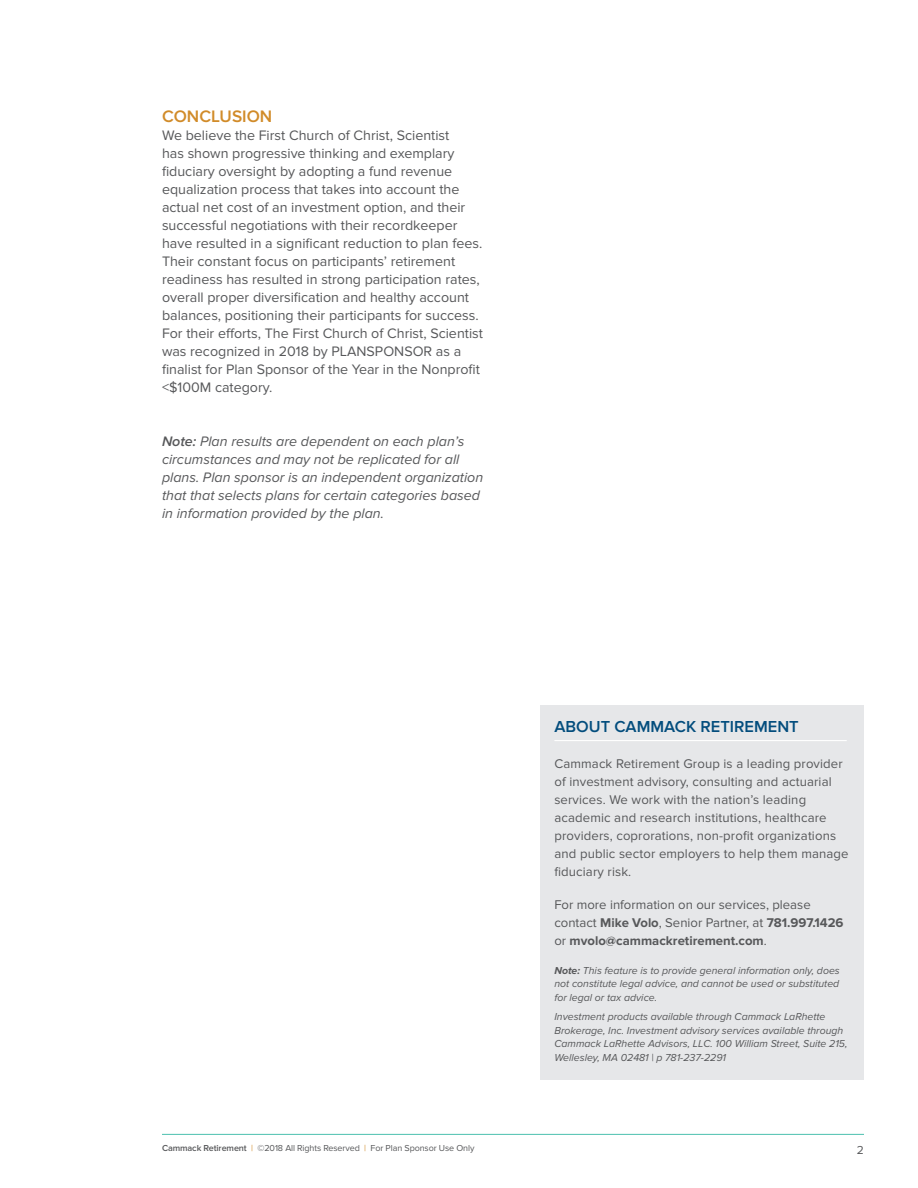
<style>
.page{position:relative;width:918px;height:1188px;background:#fff}
.page>*{position:absolute;margin:0;border:0;box-sizing:border-box;transform-origin:0 0}
.t1{font:600 17.25px "Proxima Nova";color:#d18b29}
.t2{font:600 16.5px "Proxima Nova";color:#034d7d}
.t3{font:14.25px/18px "Proxima Nova";color:#57585a}
.t4{font:italic 14.25px/18px "Proxima Nova";color:#57585a}
.t5{font:13.2px/18px "Proxima Nova";letter-spacing:.01em;color:#57585a}
.t6{font:12px "Proxima Nova";color:#57585a}
.t7{font:italic 10.5px/13.5px "Proxima Nova";color:#57585a;text-align:justify}
.t8{font:9px "Proxima Nova";letter-spacing:-.01em;color:#57585a}
.s1{font-weight:600}
.s2{font-weight:700}
.s3{color:#d18b29}
</style>
<div class="page">
<div style="left:540px;top:706px;width:324px;height:374px;background:#e6e7e9"></div>
<hr style="left:554px;top:740px;width:293px;height:1px;background:#fff">
<hr style="left:162px;top:1134px;width:702px;height:1px;background:#4cc0af">
<p class="t1" style="left:162px;top:106px;width:112px">CONCLUSION</p>
<p class="t3" style="left:162px;top:126px;width:323px">We believe the First Church of Christ, Scientist<br>has shown progressive thinking and exemplary fiduciary oversight by adopting a fund revenue equalization process that takes into account the actual net cost of an investment option, and their successful negotiations with their recordkeeper have resulted in a significant reduction to plan fees.<br>Their constant focus on participants’ retirement readiness has resulted in strong participation rates, overall proper diversification and healthy account balances, positioning their participants for success.<br>For their efforts, The First Church of Christ, Scientist was recognized in 2018 by PLANSPONSOR as a finalist for Plan Sponsor of the Year in the Nonprofit &lt;$100M category.</p>
<p class="t4" style="left:162px;top:432px;width:323px"><span class="s1">Note:</span> Plan results are dependent on each plan’s circumstances and may not be replicated for all plans. Plan sponsor is an independent organization that that selects plans for certain categories based in information provided by the plan.</p>
<p class="t2" style="left:554px;top:717px;width:246px">ABOUT CAMMACK RETIREMENT</p>
<p class="t5" style="left:554px;top:755px;width:296px">Cammack Retirement Group is a leading provider of investment advisory, consulting and actuarial services. We work with the nation’s leading academic and research institutions, healthcare providers, coprorations, non-profit organizations and public sector employers to help them manage fiduciary risk.</p>
<p class="t5" style="left:554px;top:896px;width:291px">For more information on our services, please contact <span class="s2">Mike Volo</span>, Senior Partner, at <span class="s2">781.997.1426 </span>or <span class="s2">mvolo@cammackretirement.com</span>.</p>
<p class="t7" style="left:554px;top:964px;width:287px"><span class="s2">Note:</span> This feature is to provide general information only, does not constitute legal advice, and cannot be used or substituted for legal or tax advice.</p>
<p class="t7" style="left:554px;top:1010px;width:295px;text-align:left">Investment products available through Cammack LaRhette Brokerage, Inc. Investment advisory services available through Cammack LaRhette Advisors, LLC. 100 William Street, Suite 215, Wellesley, MA 02481 | p 781-237-2291</p>
<p class="t8" style="left:162px;top:1143px;width:314px"><span class="s1">Cammack Retirement</span> <span class="s3">|</span> ©2018 All Rights Reserved <span class="s3">|</span> For Plan Sponsor Use Only</p>
<p class="t6" style="left:857px;top:1143px;width:9px">2</p>
</div>
